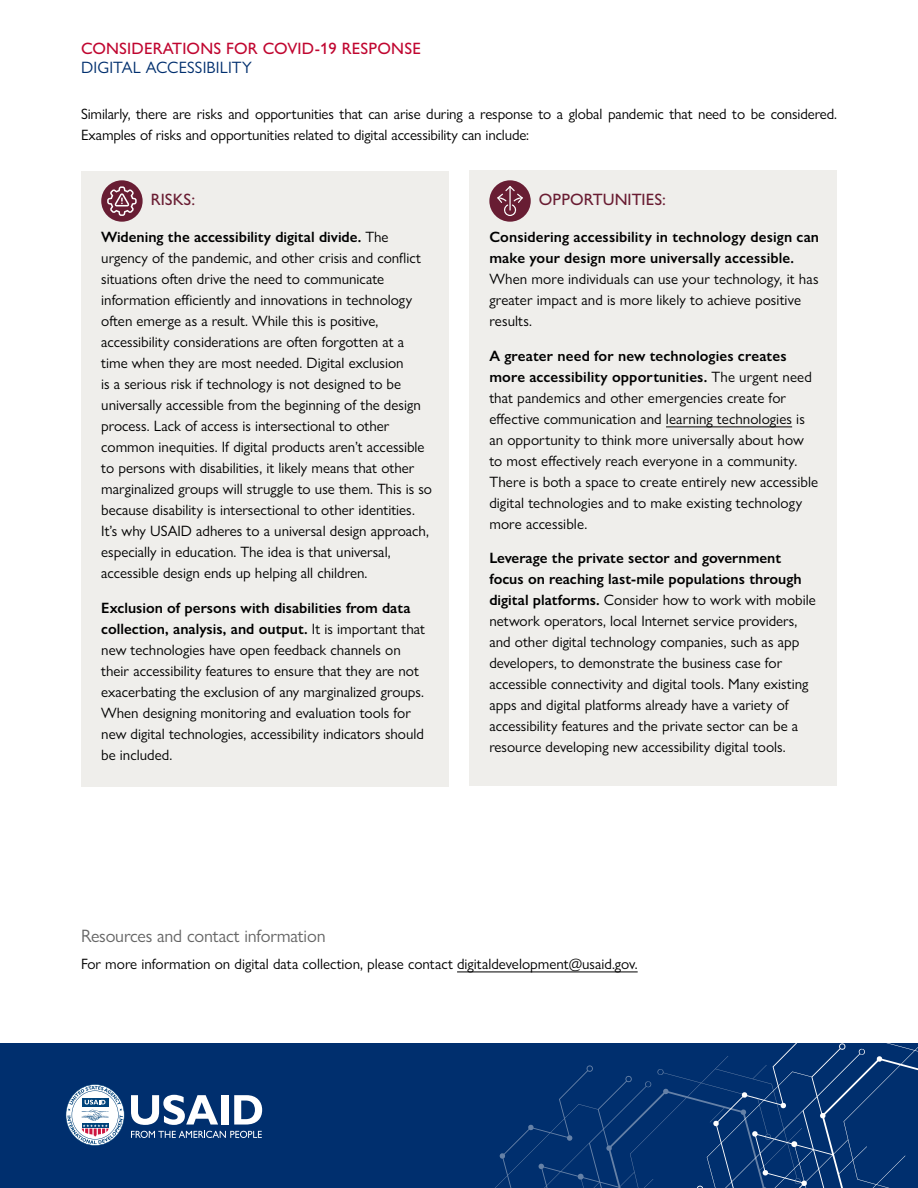
<style>
.page{position:relative;width:918px;height:1188px;background:#fff}
.page>*{position:absolute;margin:0;border:0;box-sizing:border-box;transform-origin:0 0}
.t1{font:18px "Gill Sans Nova";letter-spacing:-.01em;color:#666}
.Heading_1{font:500 16.5px/19.5px "Gill Sans Nova";letter-spacing:.01em;color:#c00630}
.subhead{font:500 16.5px "Gill Sans Nova";color:#691c32}
.Shaded_Bulleted_Copy{font:15px/21px "Gill Sans Nova";color:#000}
.body{font:15px/21px "Gill Sans Nova";letter-spacing:-.01em;color:#000}
.s1{font-weight:400;color:#002f6e}
.s2{font-weight:600}
</style>
<div class="page">
<hr style="left:457px;top:972px;width:181px;height:1px;background:#000">
<div style="left:0;top:1043px;width:918px;height:145px;background:#002f6e"></div>
<svg style="left:783px;top:1043px;width:135px;height:145px"></svg>
<svg style="left:495px;top:1056px;width:307px;height:132px"></svg>
<svg style="left:131px;top:1131px;width:131px;height:7px"></svg>
<svg style="left:131px;top:1095px;width:87px;height:30px"></svg>
<div style="left:221px;top:1095px;width:7px;height:30px;background:#fff"></div>
<svg style="left:234px;top:1095px;width:28px;height:30px"></svg>
<svg style="left:66px;top:1084px;width:58px;height:62px"></svg>
<div style="left:81px;top:171px;width:368px;height:428px;background:#efeeeb"></div>
<div style="left:81px;top:582px;width:368px;height:205px;background:#efeeeb"></div>
<svg style="left:101px;top:180px;width:42px;height:42px"></svg>
<svg style="left:107px;top:186px;width:30px;height:30px"></svg>
<div style="left:469px;top:171px;width:368px;height:216px;background:#efeeeb"></div>
<div style="left:469px;top:330px;width:368px;height:219px;background:#efeeeb"></div>
<hr style="left:666px;top:427px;width:126px;height:1px;background:#000">
<div style="left:469px;top:532px;width:368px;height:254px;background:#efeeeb"></div>
<div style="left:489px;top:180px;width:42px;height:42px;background:#681d33;border-radius:50%"></div>
<svg style="left:497px;top:186px;width:26px;height:30px"></svg>
<p class="Heading_1" style="left:81px;top:38px;width:342px">CONSIDERATIONS FOR COVID-19 RESPONSE<br><span class="s1">DIGITAL ACCESSIBILITY</span></p>
<p class="body" style="left:81px;top:103px;width:758px">Similarly, there are risks and opportunities that can arise during a response to a global pandemic that need to be considered.<br>Examples of risks and opportunities related to digital accessibility can include:</p>
<p class="subhead" style="left:151px;top:190px;width:46px">RISKS:</p>
<p class="Shaded_Bulleted_Copy" style="left:101px;top:227px;width:332px"><span class="s2">Widening the accessibility digital divide.</span> The urgency of the pandemic, and other crisis and conflict situations often drive the need to communicate information efficiently and innovations in technology often emerge as a result. While this is positive, accessibility considerations are often forgotten at a time when they are most needed. Digital exclusion<br>is a serious risk if technology is not designed to be universally accessible from the beginning of the design process. Lack of access is intersectional to other common inequities. If digital products aren’t accessible to persons with disabilities, it likely means that other marginalized groups will struggle to use them. This is so because disability is intersectional to other identities.<br>It’s why USAID adheres to a universal design approach, especially in education. The idea is that universal, accessible design ends up helping all children.</p>
<p class="Shaded_Bulleted_Copy" style="left:101px;top:597px;width:325px"><span class="s2">Exclusion of persons with disabilities from data collection, analysis, and output.</span> It is important that new technologies have open feedback channels on their accessibility features to ensure that they are not exacerbating the exclusion of any marginalized groups.<br>When designing monitoring and evaluation tools for new digital technologies, accessibility indicators should be included.</p>
<p class="subhead" style="left:539px;top:190px;width:129px">OPPORTUNITIES:</p>
<p class="Shaded_Bulleted_Copy" style="left:489px;top:227px;width:331px"><span class="s2">Considering accessibility in technology design can make your design more universally accessible.<br></span>When more individuals can use your technology, it has greater impact and is more likely to achieve positive results.</p>
<p class="Shaded_Bulleted_Copy" style="left:489px;top:345px;width:330px"><span class="s2">A greater need for new technologies creates more accessibility opportunities.</span> The urgent need that pandemics and other emergencies create for effective communication and learning technologies is an opportunity to think more universally about how to most effectively reach everyone in a community.<br>There is both a space to create entirely new accessible digital technologies and to make existing technology more accessible.</p>
<p class="Shaded_Bulleted_Copy" style="left:489px;top:548px;width:328px"><span class="s2">Leverage the private sector and government focus on reaching last-mile populations through digital platforms.</span> Consider how to work with mobile network operators, local Internet service providers, and other digital technology companies, such as app developers, to demonstrate the business case for accessible connectivity and digital tools. Many existing apps and digital platforms already have a variety of accessibility features and the private sector can be a resource developing new accessibility digital tools.</p>
<p class="t1" style="left:81px;top:925px;width:246px">Resources and contact information</p>
<p class="Shaded_Bulleted_Copy" style="left:81px;top:953px;width:558px">For more information on digital data collection, please contact digitaldevelopment@usaid.gov.</p>
</div>
